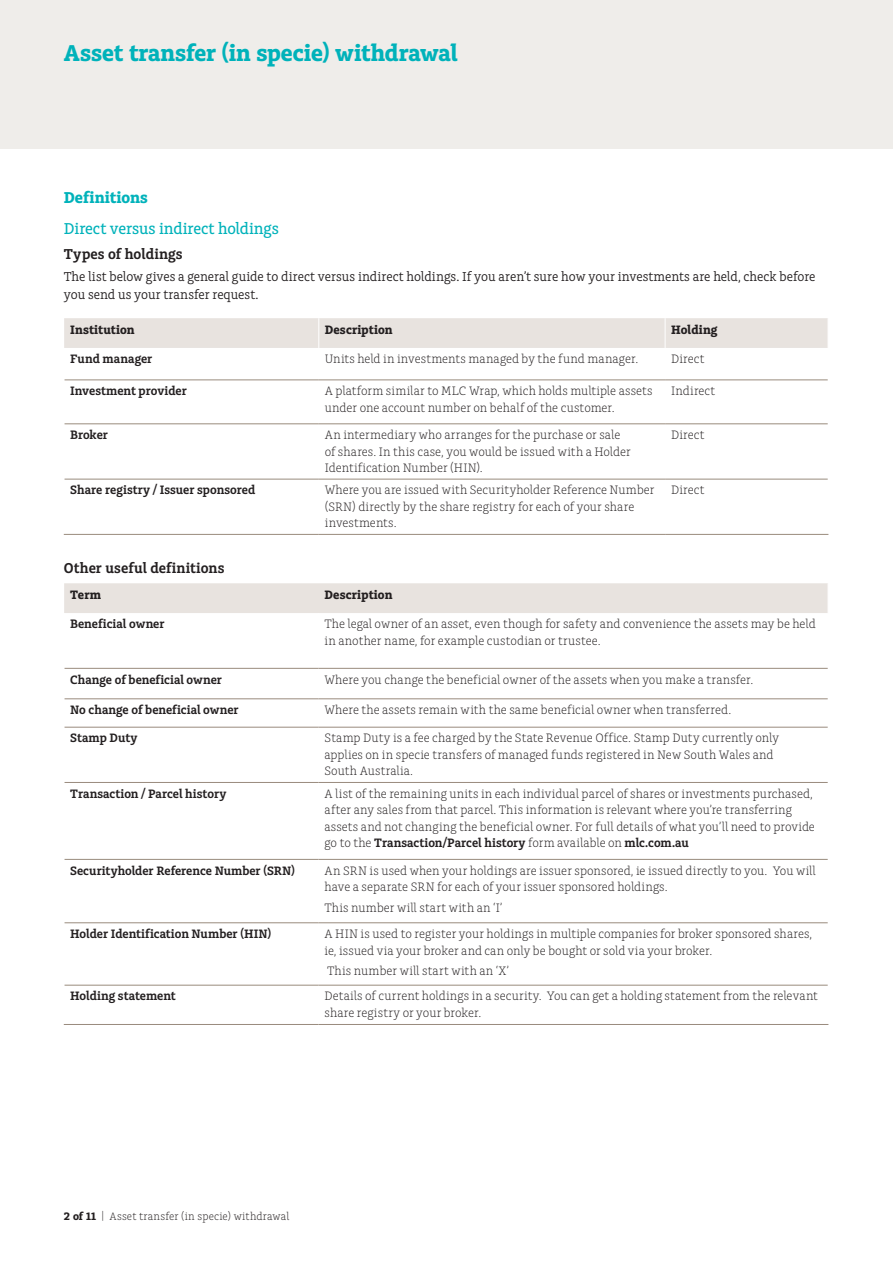
<style>
.page{position:relative;width:893px;height:1263px;background:#fff}
.page>*{position:absolute;margin:0;border:0;box-sizing:border-box;transform-origin:0 0}
.t1{font:700 24px "Charlie Std";color:#00b2ba}
.t2{font:500 16.5px "Charlie Std";letter-spacing:-.005em;color:#00b2ba}
.t3{font:700 16.5px "Charlie Std";letter-spacing:.005em;color:#00b2ba}
.t4{font:600 15px "Charlie Std";letter-spacing:.005em;color:#231f20}
.t5{font:13.5px/18px "Charlie Std";color:#231f20}
.t6{font:300 12.75px/16.5px "Charlie Std";letter-spacing:.005em;color:#231f20}
.t7{font:600 12.75px "Charlie Std";color:#231f20}
.t8{font:700 12.75px "Charlie Std";letter-spacing:.01em;color:#231f20}
.t9{font:300 11.25px "Charlie Std";letter-spacing:.015em;color:#231f20}
.s1{font-weight:600}
.s2{font-weight:700;font-size:11.4px}
.s3{font-size:11.4px}
</style>
<div class="page">
<div style="left:0;top:0;width:893px;height:149px;background:#efedea"></div>
<div style="left:64px;top:318px;width:764px;height:30px;background:#e8e3df"></div>
<svg style="left:65px;top:380px;width:763px;height:154px"></svg>
<hr style="left:318px;top:318px;width:1px;height:30px;background:#fff">
<hr style="left:665px;top:318px;width:1px;height:30px;background:#fff">
<hr style="left:318px;top:380px;width:1px;height:43px;background:#fff">
<hr style="left:665px;top:380px;width:1px;height:43px;background:#fff">
<hr style="left:318px;top:424px;width:1px;height:55px;background:#fff">
<hr style="left:665px;top:424px;width:1px;height:55px;background:#fff">
<hr style="left:318px;top:479px;width:1px;height:55px;background:#fff">
<hr style="left:665px;top:479px;width:1px;height:55px;background:#fff">
<hr style="left:65px;top:379px;width:254px;height:1px;background:#998b7d">
<hr style="left:319px;top:379px;width:346px;height:1px;background:#998b7d">
<hr style="left:665px;top:379px;width:163px;height:1px;background:#998b7d">
<hr style="left:65px;top:423px;width:254px;height:1px;background:#998b7d">
<hr style="left:319px;top:423px;width:346px;height:1px;background:#998b7d">
<hr style="left:665px;top:423px;width:163px;height:1px;background:#998b7d">
<hr style="left:65px;top:479px;width:254px;height:1px;background:#998b7d">
<hr style="left:319px;top:479px;width:346px;height:1px;background:#998b7d">
<hr style="left:665px;top:479px;width:163px;height:1px;background:#998b7d">
<hr style="left:64px;top:534px;width:255px;height:1px;background:#998b7d">
<hr style="left:319px;top:534px;width:346px;height:1px;background:#998b7d">
<hr style="left:665px;top:534px;width:163px;height:1px;background:#998b7d">
<div style="left:64px;top:583px;width:764px;height:30px;background:#e8e3df"></div>
<hr style="left:65px;top:668px;width:254px;height:1px;background:#998b7d">
<hr style="left:319px;top:668px;width:509px;height:1px;background:#998b7d">
<hr style="left:65px;top:698px;width:254px;height:1px;background:#998b7d">
<hr style="left:319px;top:698px;width:509px;height:1px;background:#998b7d">
<hr style="left:65px;top:727px;width:254px;height:1px;background:#998b7d">
<hr style="left:319px;top:727px;width:509px;height:1px;background:#998b7d">
<hr style="left:65px;top:782px;width:254px;height:1px;background:#998b7d">
<hr style="left:319px;top:782px;width:509px;height:1px;background:#998b7d">
<hr style="left:65px;top:859px;width:254px;height:1px;background:#998b7d">
<hr style="left:319px;top:859px;width:509px;height:1px;background:#998b7d">
<hr style="left:65px;top:922px;width:254px;height:1px;background:#998b7d">
<hr style="left:319px;top:922px;width:509px;height:1px;background:#998b7d">
<hr style="left:65px;top:985px;width:254px;height:1px;background:#998b7d">
<hr style="left:319px;top:985px;width:509px;height:1px;background:#998b7d">
<hr style="left:64px;top:1024px;width:255px;height:1px;background:#998b7d">
<hr style="left:319px;top:1024px;width:509px;height:1px;background:#998b7d">
<h1 class="t1" style="left:64px;top:40px;width:395px">Asset transfer (in specie) withdrawal</h1>
<p class="t3" style="left:64px;top:188px;width:86px">Definitions</p>
<p class="t2" style="left:64px;top:219px;width:216px">Direct versus indirect holdings</p>
<p class="t4" style="left:64px;top:246px;width:120px">Types of holdings</p>
<p class="t5" style="left:64px;top:268px;width:753px">The list below gives a general guide to direct versus indirect holdings. If you aren’t sure how your investments are held, check before you send us your transfer request.</p>
<p class="t8" style="left:70px;top:322px;width:66px">Institution</p>
<p class="t8" style="left:325px;top:322px;width:69px">Description</p>
<p class="t8" style="left:671px;top:322px;width:48px">Holding</p>
<p class="t7" style="left:70px;top:352px;width:84px">Fund manager</p>
<p class="t6" style="left:325px;top:351px;width:315px">Units held in investments managed by the fund manager.</p>
<p class="t6" style="left:671px;top:351px;width:35px">Direct</p>
<p class="t7" style="left:70px;top:384px;width:118px">Investment provider</p>
<p class="t6" style="left:325px;top:383px;width:329px">A platform similar to MLC Wrap, which holds multiple assets under one account number on behalf of the customer.</p>
<p class="t6" style="left:671px;top:383px;width:46px">Indirect</p>
<p class="t7" style="left:70px;top:428px;width:39px">Broker</p>
<p class="t6" style="left:325px;top:427px;width:307px">An intermediary who arranges for the purchase or sale of shares. In this case, you would be issued with a Holder<br>Identification Number (HIN).</p>
<p class="t6" style="left:671px;top:427px;width:35px">Direct</p>
<p class="t7" style="left:70px;top:483px;width:187px">Share registry / Issuer sponsored</p>
<p class="t6" style="left:325px;top:482px;width:331px">Where you are issued with Securityholder Reference Number (SRN) directly by the share registry for each of your share investments.</p>
<p class="t6" style="left:671px;top:482px;width:35px">Direct</p>
<p class="t4" style="left:64px;top:559px;width:162px">Other useful definitions</p>
<p class="t8" style="left:70px;top:587px;width:33px">Term</p>
<p class="t8" style="left:325px;top:587px;width:69px">Description</p>
<p class="t7" style="left:70px;top:617px;width:96px">Beneficial owner</p>
<p class="t6" style="left:325px;top:616px;width:493px">The legal owner of an asset, even though for safety and convenience the assets may be held in another name, for example custodian or trustee.</p>
<p class="t7" style="left:70px;top:672px;width:153px">Change of beneficial owner</p>
<p class="t6" style="left:325px;top:671px;width:430px">Where you change the beneficial owner of the assets when you make a transfer.</p>
<p class="t7" style="left:70px;top:703px;width:170px">No change of beneficial owner</p>
<p class="t6" style="left:325px;top:702px;width:408px">Where the assets remain with the same beneficial owner when transferred.</p>
<p class="t7" style="left:70px;top:731px;width:69px">Stamp Duty</p>
<p class="t6" style="left:325px;top:730px;width:456px">Stamp Duty is a fee charged by the State Revenue Office. Stamp Duty currently only applies on in specie transfers of managed funds registered in New South Wales and<br>South Australia.</p>
<p class="t7" style="left:70px;top:786px;width:158px">Transaction / Parcel history</p>
<p class="t6" style="left:325px;top:785px;width:492px">A list of the remaining units in each individual parcel of shares or investments purchased, after any sales from that parcel. This information is relevant where you’re transferring assets and not changing the beneficial owner. For full details of what you’ll need to provide go to the <span class="s1">Transaction/Parcel history</span> form available on <span class="s1">mlc.com.au</span></p>
<p class="t7" style="left:70px;top:863px;width:226px">Securityholder Reference Number (SRN)</p>
<p class="t6" style="left:325px;top:862px;width:493px">An SRN is used when your holdings are issuer sponsored, ie issued directly to you. You will have a separate SRN for each of your issuer sponsored holdings.</p>
<p class="t6" style="left:325px;top:899px;width:179px">This number will start with an ‘I’</p>
<p class="t7" style="left:70px;top:927px;width:202px">Holder Identification Number (HIN)</p>
<p class="t6" style="left:325px;top:926px;width:489px">A HIN is used to register your holdings in multiple companies for broker sponsored shares, ie, issued via your broker and can only be bought or sold via your broker.</p>
<p class="t6" style="left:327px;top:963px;width:183px">This number will start with an ‘X’</p>
<p class="t7" style="left:70px;top:989px;width:107px">Holding statement</p>
<p class="t6" style="left:325px;top:988px;width:495px">Details of current holdings in a security. You can get a holding statement from the relevant share registry or your broker.</p>
<p class="t9" style="left:64px;top:1210px;width:227px"><span class="s2">2 of 11</span> <span class="s3">|</span> Asset transfer (in specie) withdrawal</p>
</div>
